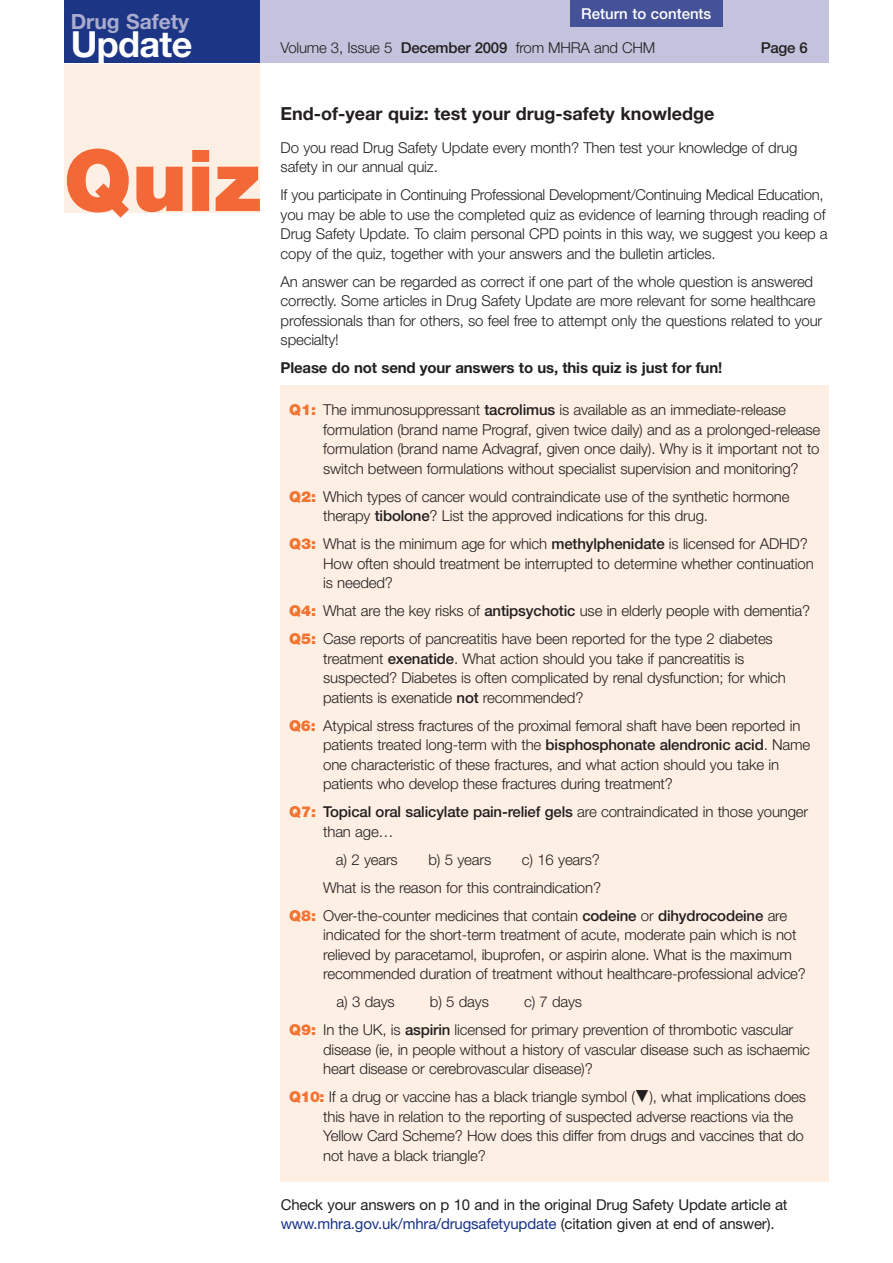
<style>
.page{position:relative;width:893px;height:1263px;background:#fff}
.page>*{position:absolute;margin:0;border:0;box-sizing:border-box;transform-origin:0 0}
.t1{font:900 85.5px "Helvetica Neue";color:#f26937}
.t2{font:700 36px "Helvetica Neue";letter-spacing:-.015em;color:#fff}
.t3{font:700 21px "Helvetica Neue";color:#a9abcf}
.t4{font:700 18px "Helvetica Neue";color:#231f20}
.t5{font:300 15px/19.5px "Helvetica Neue CE";letter-spacing:-.01em;color:#231f20}
.t6{font:15px/19.5px "Helvetica Neue";letter-spacing:-.01em;color:#231f20}
.t7{font:700 15px "Helvetica Neue";letter-spacing:-.01em;color:#231f20}
.t8{font:500 15px "Helvetica Neue CE";color:#fff}
.t9{font:500 15px "Helvetica Neue CE";color:#231f20}
.s1{font-weight:500}
.s2{font-family:"Helvetica Neue";font-weight:900;color:#f37331}
.s3{font-family:"Lucida Grande";font-weight:400}
.s4{color:#193487}
</style>
<div class="page">
<div style="left:259px;top:0;width:570px;height:63px;background:#c3c3dd"></div>
<div style="left:64px;top:0;width:195px;height:63px;background:#1c3685"></div>
<div style="left:570px;top:0;width:152px;height:27px;background:#465297"></div>
<div style="left:281px;top:386px;width:548px;height:796px;background:#fdefe3"></div>
<div style="left:64px;top:64px;width:195px;height:149px;background:#fdefe3"></div>
<h3 class="t3" style="left:71px;top:14px;width:120px">Drug Safety</h3>
<h2 class="t2" style="left:71px;top:32px;width:123px">Update</h2>
<h1 class="t1" style="left:64px;top:150px;width:199px">Quiz</h1>
<p class="t8" style="left:581px;top:9px;width:132px">Return to contents</p>
<p class="t5" style="left:281px;top:40px;width:376px">Volume 3, Issue 5 <span class="s1">December 2009</span> from MHRA and CHM</p>
<p class="t9" style="left:761px;top:43px;width:49px">Page 6</p>
<p class="t4" style="left:281px;top:107px;width:435px">End-of-year quiz: test your drug-safety knowledge</p>
<p class="t5" style="left:281px;top:139px;width:518px">Do you read Drug Safety Update every month? Then test your knowledge of drug safety in our annual quiz.</p>
<p class="t5" style="left:281px;top:186px;width:549px">If you participate in Continuing Professional Development/Continuing Medical Education, you may be able to use the completed quiz as evidence of learning through reading of Drug Safety Update. To claim personal CPD points in this way, we suggest you keep a copy of the quiz, together with your answers and the bulletin articles.</p>
<p class="t5" style="left:281px;top:273px;width:543px">An answer can be regarded as correct if one part of the whole question is answered correctly. Some articles in Drug Safety Update are more relevant for some healthcare professionals than for others, so feel free to attempt only the questions related to your specialty!</p>
<p class="t7" style="left:281px;top:362px;width:443px">Please do not send your answers to us, this quiz is just for fun!</p>
<p class="t5" style="left:323px;top:401px;width:499px;text-indent:-34px"><span class="s2">Q1:</span> The immunosuppressant <span class="s1">tacrolimus</span> is available as an immediate-release formulation (brand name Prograf, given twice daily) and as a prolonged-release formulation (brand name Advagraf, given once daily). Why is it important not to switch between formulations without specialist supervision and monitoring?</p>
<p class="t5" style="left:323px;top:488px;width:468px;text-indent:-34px"><span class="s2">Q2:</span> Which types of cancer would contraindicate use of the synthetic hormone therapy <span class="s1">tibolone</span>? List the approved indications for this drug.</p>
<p class="t5" style="left:323px;top:535px;width:492px;text-indent:-34px"><span class="s2">Q3:</span> What is the minimum age for which <span class="s1">methylphenidate</span> is licensed for ADHD?<br>How often should treatment be interrupted to determine whether continuation is needed?</p>
<p class="t5" style="left:289px;top:598px;width:522px;line-height:28px"><span class="s2">Q4:</span> What are the key risks of <span class="s1">antipsychotic</span> use in elderly people with dementia?<br><span class="s2">Q5:</span> Case reports of pancreatitis have been reported for the type 2 diabetes</p>
<p class="t5" style="left:323px;top:650px;width:464px">treatment <span class="s1">exenatide</span>. What action should you take if pancreatitis is suspected? Diabetes is often complicated by renal dysfunction; for which patients is exenatide <span class="s1">not</span> recommended?</p>
<p class="t5" style="left:323px;top:717px;width:489px;text-indent:-34px"><span class="s2">Q6:</span> Atypical stress fractures of the proximal femoral shaft have been reported in patients treated long-term with the <span class="s1">bisphosphonate alendronic acid</span>. Name one characteristic of these fractures, and what action should you take in patients who develop these fractures during treatment?</p>
<p class="t5" style="left:323px;top:803px;width:487px;text-indent:-34px"><span class="s2">Q7:</span> <span class="s1">Topical oral salicylate pain-relief gels</span> are contraindicated in those younger than age…</p>
<p class="t5" style="left:336px;top:851px;width:63px">a) 2 years</p>
<p class="t5" style="left:429px;top:851px;width:64px">b) 5 years</p>
<p class="t5" style="left:522px;top:851px;width:79px">c) 16 years?</p>
<p class="t5" style="left:323px;top:879px;width:279px">What is the reason for this contraindication?</p>
<p class="t5" style="left:289px;top:907px;width:500px"><span class="s2">Q8:</span> Over-the-counter medicines that contain <span class="s1">codeine</span> or <span class="s1">dihydrocodeine</span> are</p>
<p class="t5" style="left:323px;top:926px;width:484px">indicated for the short-term treatment of acute, moderate pain which is not relieved by paracetamol, ibuprofen, or aspirin alone. What is the maximum recommended duration of treatment without healthcare-professional advice?</p>
<p class="t5" style="left:337px;top:993px;width:60px">a) 3 days</p>
<p class="t5" style="left:430px;top:993px;width:60px">b) 5 days</p>
<p class="t5" style="left:289px;top:989px;width:506px;line-height:28px;text-indent:235px">c) 7 days<br><span class="s2">Q9:</span> In the UK, is <span class="s1">aspirin</span> licensed for primary prevention of thrombotic vascular</p>
<p class="t5" style="left:323px;top:1041px;width:488px">disease (ie, in people without a history of vascular disease such as ischaemic heart disease or cerebrovascular disease)?</p>
<p class="t5" style="left:323px;top:1088px;width:484px;text-indent:-34px"><span class="s2">Q10:</span> If a drug or vaccine has a black triangle symbol (<span class="s3">▼</span>), what implications does this have in relation to the reporting of suspected adverse reactions via the Yellow Card Scheme? How does this differ from drugs and vaccines that do not have a black triangle?</p>
<p class="t6" style="left:281px;top:1196px;width:508px">Check your answers on p 10 and in the original Drug Safety Update article at <span class="s4">www.mhra.gov.uk/mhra/drugsafetyupdate</span> (citation given at end of answer).</p>
</div>
